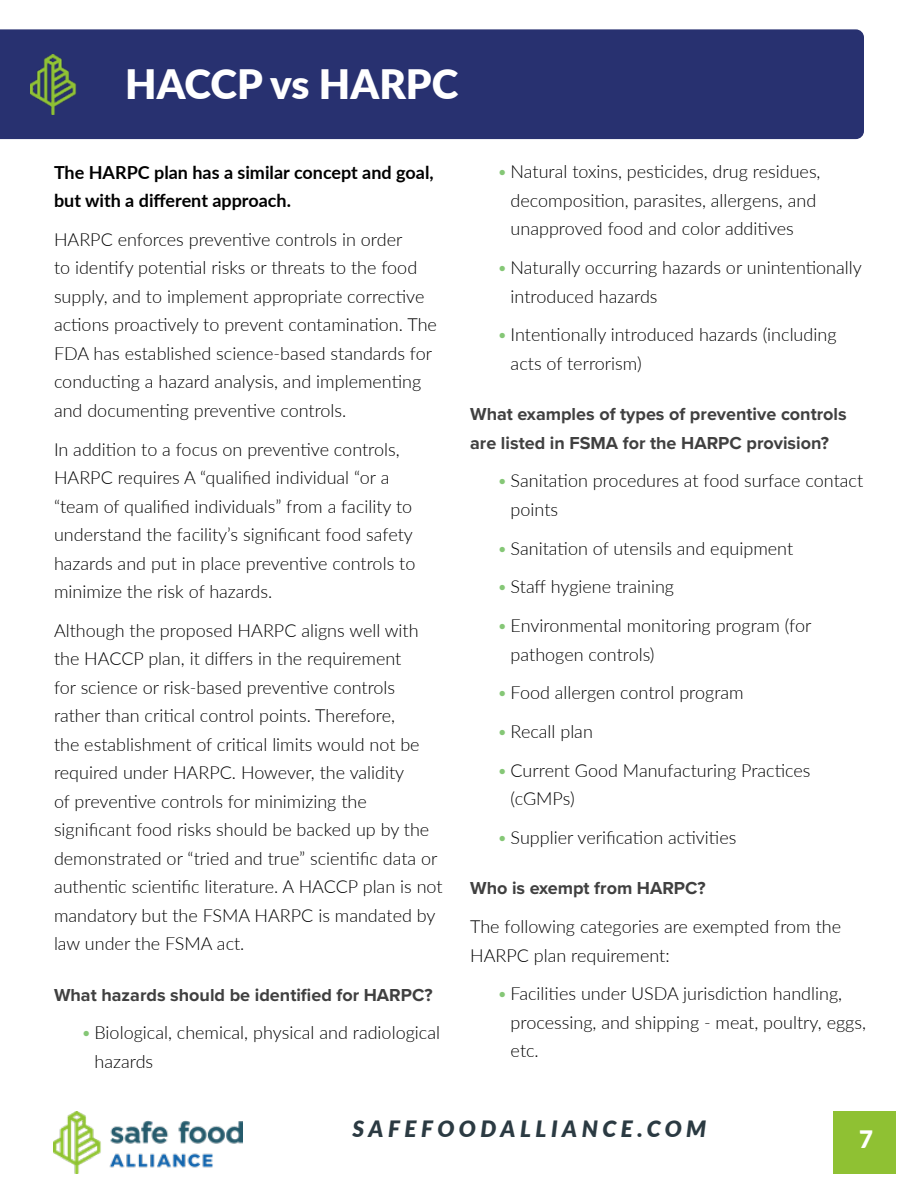
<style>
.page{position:relative;width:918px;height:1188px;background:#fff}
.page>*{position:absolute;margin:0;border:0;box-sizing:border-box;transform-origin:0 0}
.t1{font:900 40.5px "Lato";color:#fff}
.t2{font:900 24px "Lato";color:#fff}
.t3{font:italic 900 22.5px "Lato";letter-spacing:.2em;color:#2b3a42}
.t4{font:300 18px/28.5px "Lato";color:#000}
.t5{font:700 18px/28.5px "Proxima Nova";color:#404040}
.t6{font:700 18px/28.5px "Lato";color:#000}
.s1{color:#85c776}
</style>
<div class="page">
<img style="left:54px;top:1111px;width:188px;height:63px">
<div style="left:834px;top:1111px;width:62px;height:63px;background:#8fc133"></div>
<div style="left:0;top:29px;width:864px;height:110px;background:#283170"></div>
<img style="left:30px;top:54px;width:48px;height:60px">
<h1 class="t1" style="left:125px;top:54px;width:335px">HACCP vs HARPC</h1>
<p class="t6" style="left:54px;top:157px;width:381px">The HARPC plan has a similar concept and goal, but with a different approach.</p>
<p class="t4" style="left:54px;top:225px;width:385px">HARPC enforces preventive controls in order<br>to identify potential risks or threats to the food supply, and to implement appropriate corrective actions proactively to prevent contamination. The FDA has established science-based standards for conducting a hazard analysis, and implementing and documenting preventive controls.</p>
<p class="t4" style="left:54px;top:434px;width:363px">In addition to a focus on preventive controls, HARPC requires A “qualified individual “or a “team of qualified individuals” from a facility to understand the facility’s significant food safety hazards and put in place preventive controls to minimize the risk of hazards.</p>
<p class="t4" style="left:54px;top:615px;width:390px">Although the proposed HARPC aligns well with the HACCP plan, it differs in the requirement<br>for science or risk-based preventive controls rather than critical control points. Therefore,<br>the establishment of critical limits would not be required under HARPC. However, the validity<br>of preventive controls for minimizing the significant food risks should be backed up by the demonstrated or “tried and true” scientific data or authentic scientific literature. A HACCP plan is not mandatory but the FSMA HARPC is mandated by law under the FSMA act.</p>
<p class="t5" style="left:54px;top:981px;width:380px">What hazards should be identified for HARPC?</p>
<p class="t4" style="left:94px;top:1018px;width:347px;text-indent:-14px"><span class="s1">•</span> Biological, chemical, physical and radiological hazards</p>
<p class="t4" style="left:511px;top:157px;width:311px;text-indent:-14px"><span class="s1">•</span> Natural toxins, pesticides, drug residues, decomposition, parasites, allergens, and unapproved food and color additives</p>
<p class="t4" style="left:511px;top:253px;width:353px;text-indent:-14px"><span class="s1">•</span> Naturally occurring hazards or unintentionally introduced hazards</p>
<p class="t4" style="left:511px;top:320px;width:327px;text-indent:-14px"><span class="s1">•</span> Intentionally introduced hazards (including acts of terrorism)</p>
<p class="t5" style="left:470px;top:401px;width:378px">What examples of types of preventive controls are listed in FSMA for the HARPC provision?</p>
<p class="t4" style="left:511px;top:466px;width:354px;text-indent:-14px"><span class="s1">•</span> Sanitation procedures at food surface contact points</p>
<p class="t4" style="left:497px;top:533px;width:298px"><span class="s1">•</span> Sanitation of utensils and equipment</p>
<p class="t4" style="left:497px;top:572px;width:179px"><span class="s1">•</span> Staff hygiene training</p>
<p class="t4" style="left:511px;top:611px;width:302px;text-indent:-14px"><span class="s1">•</span> Environmental monitoring program (for pathogen controls)</p>
<p class="t4" style="left:497px;top:678px;width:248px"><span class="s1">•</span> Food allergen control program</p>
<p class="t4" style="left:497px;top:717px;width:97px"><span class="s1">•</span> Recall plan</p>
<p class="t4" style="left:511px;top:756px;width:301px;text-indent:-14px"><span class="s1">•</span> Current Good Manufacturing Practices (cGMPs)</p>
<p class="t4" style="left:497px;top:823px;width:241px"><span class="s1">•</span> Supplier verification activities</p>
<p class="t5" style="left:470px;top:875px;width:237px">Who is exempt from HARPC?</p>
<p class="t4" style="left:470px;top:912px;width:372px">The following categories are exempted from the<br>HARPC plan requirement:</p>
<p class="t4" style="left:511px;top:979px;width:357px;text-indent:-14px"><span class="s1">•</span> Facilities under USDA jurisdiction handling, processing, and shipping - meat, poultry, eggs, etc.</p>
<p class="t3" style="left:353px;top:1111px;width:355px">SAFEFOODALLIANCE.COM</p>
<h2 class="t2" style="left:859px;top:1121px;width:15px">7</h2>
</div>
